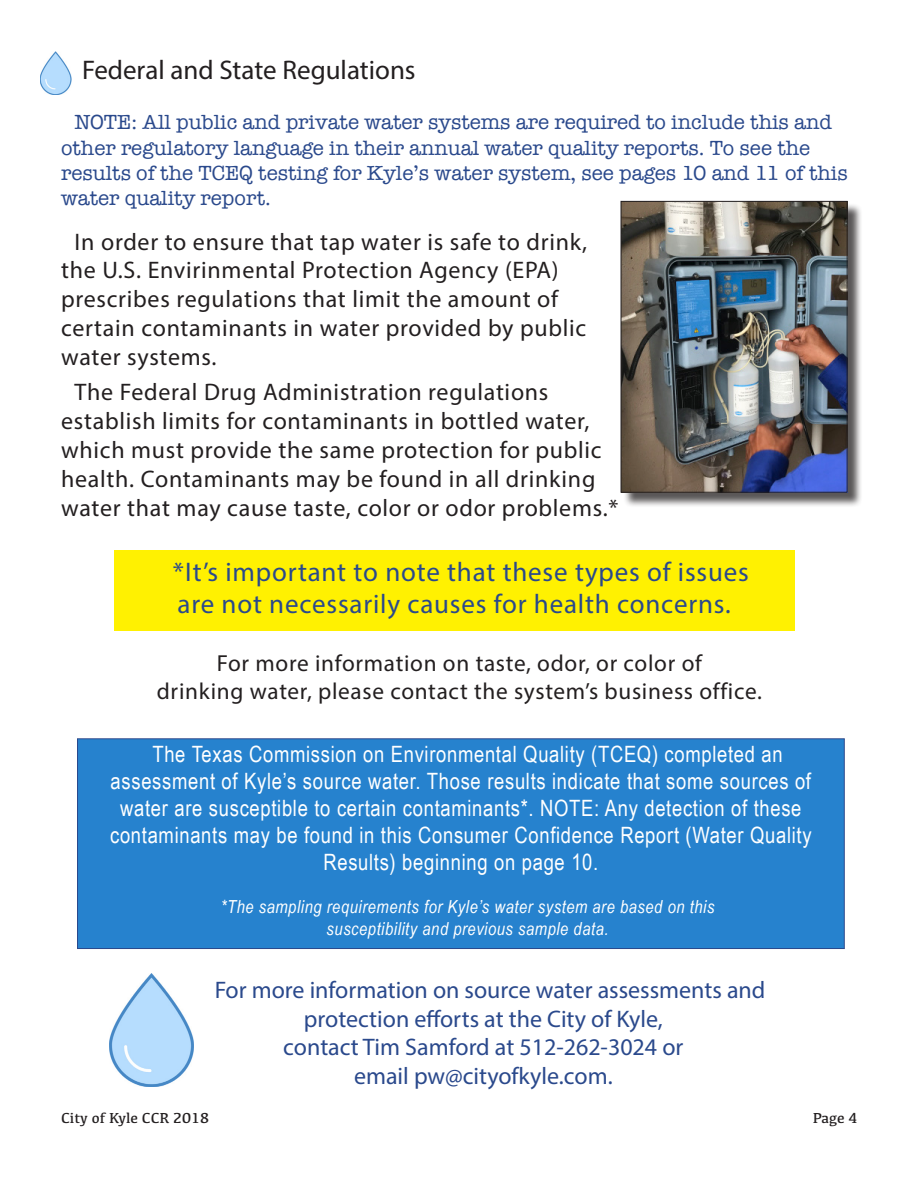
<style>
.page{position:relative;width:918px;height:1188px;background:#fff}
.page>*{position:absolute;margin:0;border:0;box-sizing:border-box;transform-origin:0 0}
.t1{font:27px/32.4px "Myriad Pro";letter-spacing:.03em;color:#2a498c}
.t2{font:27px "Myriad Pro";color:#231f20}
.t3{font:24px/28.8px "Myriad Pro";letter-spacing:.03em;color:#231f20}
.t4{font:24px/28.8px "Myriad Pro";color:#2a498c;text-align:center}
.t5{font:23.25px/27.9px "Myriad Pro";letter-spacing:.03em;color:#231f20;text-align:center}
.t6{font:22.5px "Arial Narrow";letter-spacing:.03em;color:#fff}
.t7{font:21px/25.2px "American Typewriter";color:#2a498c}
.t8{font:italic 18px "Arial Narrow";letter-spacing:.03em;color:#fff}
.t9{font:15px "Kefa";color:#231f20}
</style>
<div class="page">
<img style="left:110px;top:973px;width:84px;height:114px">
<div style="left:623px;top:203px;width:240px;height:305px;background:#231f20;opacity:.75"></div>
<img style="left:623px;top:203px;width:222px;height:287px">
<div style="left:621px;top:201px;width:226px;height:291px;border:1px solid #231f20"></div>
<div style="left:78px;top:739px;width:766px;height:210px;background:#2682ce"></div>
<div style="left:77px;top:739px;width:768px;height:210px;border:1px solid #2a498c"></div>
<div style="left:114px;top:550px;width:680px;height:81px;background:#fff101"></div>
<img style="left:40px;top:51px;width:31px;height:44px">
<p class="t2" style="left:82px;top:53px;width:335px">Federal and State Regulations</p>
<p class="t7" style="left:61px;top:109px;width:788px;text-indent:14px">NOTE: All public and private water systems are required to include this and other regulatory language in their annual water quality reports. To see the results of the TCEQ testing for Kyle’s water system, see pages 10 and 11 of this water quality report.</p>
<p class="t3" style="left:61px;top:227px;width:527px;text-indent:14px">In order to ensure that tap water is safe to drink, the U.S. Envirinmental Protection Agency (EPA) prescribes regulations that limit the amount of certain contaminants in water provided by public water systems.</p>
<p class="t3" style="left:61px;top:378px;width:559px;text-indent:14px">The Federal Drug Administration regulations establish limits for contaminants in bottled water, which must provide the same protection for public health. Contaminants may be found in all drinking water that may cause taste, color or odor problems.*</p>
<p class="t1" style="left:173px;top:555px;width:577px">*It’s important to note that these types of issues are not necessarily causes for health concerns.</p>
<p class="t5" style="left:157px;top:649px;width:607px">For more information on taste, odor, or color of<br>drinking water, please contact the system’s business office.</p>
<p class="t6" style="left:152px;top:738px;width:632px">The Texas Commission on Environmental Quality (TCEQ) completed an</p>
<p class="t6" style="left:111px;top:765px;width:702px">assessment of Kyle’s source water. Those results indicate that some sources of</p>
<p class="t6" style="left:120px;top:792px;width:683px">water are susceptible to certain contaminants*. NOTE: Any detection of these</p>
<p class="t6" style="left:110px;top:819px;width:703px">contaminants may be found in this Consumer Confidence Report (Water Quality</p>
<p class="t6" style="left:323px;top:846px;width:276px">Results) beginning on page 10.</p>
<p class="t8" style="left:221px;top:894px;width:495px">*The sampling requirements for Kyle’s water system are based on this</p>
<p class="t8" style="left:327px;top:916px;width:283px">susceptibility and previous sample data.</p>
<p class="t4" style="left:215px;top:975px;width:552px">For more information on source water assessments and protection efforts at the City of Kyle,<br>contact Tim Samford at 512-262-3024 or<br>email pw@cityofkyle.com.</p>
<p class="t9" style="left:61px;top:1109px;width:150px">City of Kyle CCR 2018</p>
<p class="t9" style="left:813px;top:1109px;width:46px">Page 4</p>
</div>
